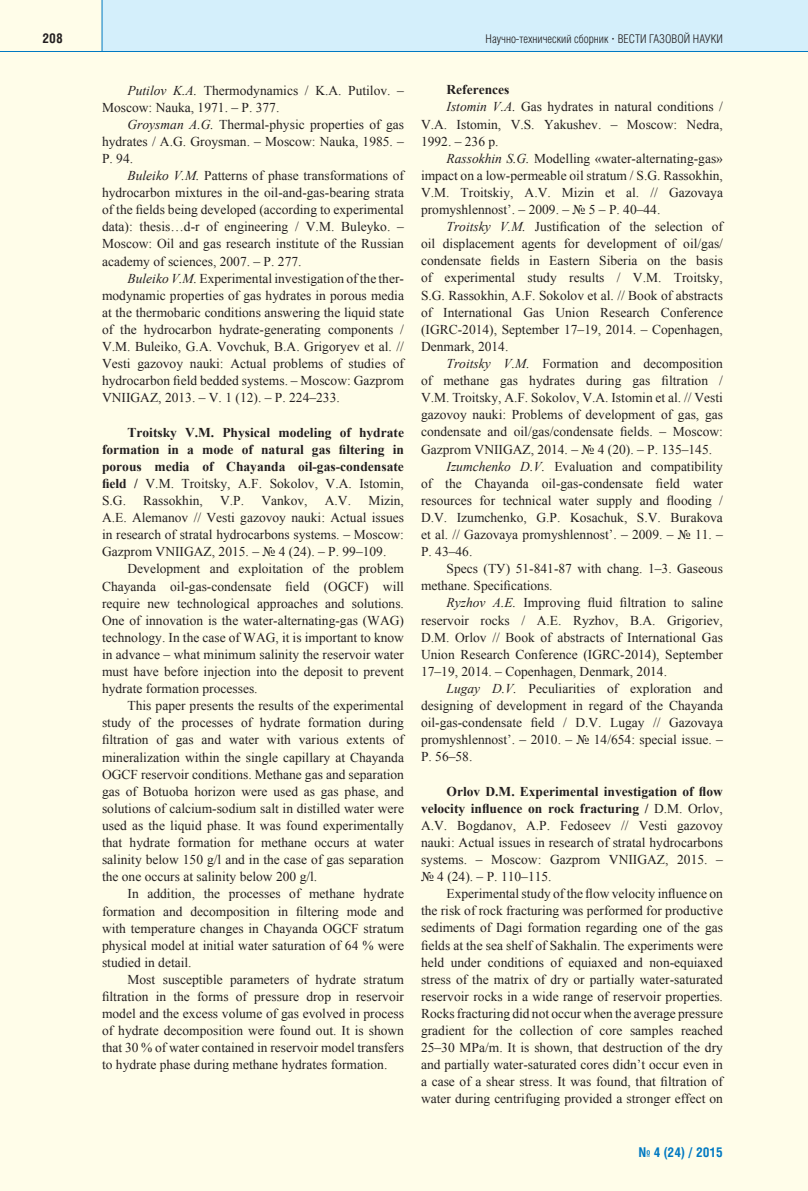
<style>
.page{position:relative;width:808px;height:1191px;background:#fff}
.page>*{position:absolute;margin:0;border:0;box-sizing:border-box;transform-origin:0 0}
.t1{font:13.5px/17.1px "Times New Roman";color:#231f20;text-align:justify}
.t2{font:700 13.5px/17.1px "Times New Roman";color:#231f20;text-align:justify}
.t3{font:700 13.5px "Helios Cond";color:#0079c2}
.t4{font:700 13.5px "Helios Cond";color:#231f20}
.t5{font:300 12px "Helios Cond";color:#231f20}
.s1{font-family:"Times New Roman";font-weight:700}
.s2{font-style:italic}
.s3{font-weight:400}
.s4{font-weight:700}
</style>
<div class="page">
<div style="left:0;top:52px;width:808px;height:1139px;background:#fffde9"></div>
<div style="left:102px;top:0;width:706px;height:51px;background:#d4effb"></div>
<div style="left:0;top:0;width:102px;height:51px;background:#fffde9"></div>
<hr style="left:0;top:51px;width:808px;height:1px;background:#0079c2">
<hr style="left:102px;top:0;width:1px;height:51px;background:#0079c2">
<p class="t4" style="left:42px;top:33px;width:22px">208</p>
<p class="t5" style="left:486px;top:34px;width:239px">Научно-технический сборник <span class="s1">·</span> ВЕСТИ ГАЗОВОЙ НАУКИ</p>
<p class="t1" style="left:102px;top:81px;width:303px;text-indent:26px"><span class="s2">Putilov K.A.</span> Thermodynamics / K.A. Putilov. –<br>Moscow: Nauka, 1971. – P. 377.</p>
<p class="t1" style="left:102px;top:116px;width:303px;text-indent:26px"><span class="s2">Groysman A.G.</span> Thermal-physic properties of gas hydrates / A.G. Groysman. – Moscow: Nauka, 1985. – P. 94.</p>
<p class="t1" style="left:102px;top:167px;width:303px;text-indent:26px"><span class="s2">Buleiko V.M.</span> Patterns of phase transformations of hydrocarbon mixtures in the oil-and-gas-bearing strata of the fields being developed (according to experimental data): thesis…d-r of engineering / V.M. Buleyko. – Moscow: Oil and gas research institute of the Russian academy of sciences, 2007. – P. 277.</p>
<p class="t1" style="left:102px;top:269px;width:303px;text-indent:26px"><span class="s2">Buleiko V.M.</span> Experimental investigation of the ther&shy;modynamic properties of gas hydrates in porous media at the thermobaric conditions answering the liquid state of the hydrocarbon hydrate-generating components / V.M. Buleiko, G.A. Vovchuk, B.A. Grigoryev et al. // Vesti gazovoy nauki: Actual problems of studies of hydrocarbon field bedded systems. – Moscow: Gazprom VNIIGAZ, 2013. – V. 1 (12). – P. 224–233.</p>
<p class="t2" style="left:102px;top:423px;width:303px;text-indent:26px">Troitsky V.M. Physical modeling of hydrate formation in a mode of natural gas filtering in porous media of Chayanda oil-gas-condensate field / <span class="s3">V.M. Troitsky, A.F. Sokolov, V.A. Istomin, S.G.</span></p>
<p class="t1" style="left:102px;top:492px;width:303px;text-indent:266px">Mizin, A.E. Alemanov // Vesti gazovoy nauki: Actual issues in research of stratal hydrocarbons systems. – Moscow:<br>Gazprom VNIIGAZ, 2015. – № 4 (24). – P. 99–109.</p>
<p class="t1" style="left:102px;top:560px;width:303px;text-indent:26px">Development and exploitation of the problem Chayanda oil-gas-condensate field (OGCF) will require new technological approaches and solutions.<br>One of innovation is the water-alternating-gas (WAG) technology. In the case of WAG, it is important to know in advance – what minimum salinity the reservoir water must have before injection into the deposit to prevent hydrate formation processes.</p>
<p class="t1" style="left:102px;top:697px;width:303px;text-indent:26px">This paper presents the results of the experimental study of the processes of hydrate formation during filtration of gas and water with various extents of mineralization within the single capillary at Chayanda OGCF reservoir conditions. Methane gas and separation gas of Botuoba horizon were used as gas phase, and solutions of calcium-sodium salt in distilled water were used as the liquid phase. It was found experimentally that hydrate formation for methane occurs at water salinity below 150 g/l and in the case of gas separation the one occurs at salinity below 200 g/l.</p>
<p class="t1" style="left:102px;top:885px;width:303px;text-indent:26px">In addition, the processes of methane hydrate formation and decomposition in filtering mode and with temperature changes in Chayanda OGCF stratum physical model at initial water saturation of 64 % were studied in detail.</p>
<p class="t1" style="left:102px;top:971px;width:303px;text-indent:26px">Most susceptible parameters of hydrate stratum filtration in the forms of pressure drop in reservoir model and the excess volume of gas evolved in process of hydrate decomposition were found out. It is shown that 30 % of water contained in reservoir model transfers to hydrate phase during methane hydrates formation.</p>
<p class="t1" style="left:143px;top:492px;width:61px">Rassokhin,</p>
<p class="t1" style="left:220px;top:492px;width:26px">V.P.</p>
<p class="t1" style="left:261px;top:492px;width:48px">Vankov,</p>
<p class="t1" style="left:325px;top:492px;width:28px">A.V.</p>
<p class="t2" style="left:446px;top:81px;width:64px">References</p>
<p class="t1" style="left:446px;top:98px;width:278px"><span class="s2">Istomin V.A.</span> Gas hydrates in natural conditions /</p>
<p class="t1" style="left:421px;top:115px;width:303px">V.A. Istomin, V.S. Yakushev. – Moscow: Nedra,</p>
<p class="t1" style="left:421px;top:132px;width:79px">1992. – 236 p.</p>
<p class="t1" style="left:446px;top:150px;width:278px"><span class="s2">Rassokhin S.G.</span> Modelling «water-alternating-gas»</p>
<p class="t1" style="left:421px;top:167px;width:303px">impact on a low-permeable oil stratum / S.G. Rassokhin,</p>
<p class="t1" style="left:421px;top:184px;width:303px">V.M. Troitskiy, A.V. Mizin et al. // Gazovaya</p>
<p class="t1" style="left:421px;top:201px;width:241px">promyshlennost’. – 2009. – № 5 – P. 40–44.</p>
<p class="t1" style="left:446px;top:218px;width:278px"><span class="s2">Troitsky V.M.</span> Justification of the selection of</p>
<p class="t1" style="left:421px;top:235px;width:303px">oil displacement agents for development of oil/gas/</p>
<p class="t1" style="left:421px;top:252px;width:303px">condensate fields in Eastern Siberia on the basis</p>
<p class="t1" style="left:421px;top:269px;width:303px">of experimental study results / V.M. Troitsky,</p>
<p class="t1" style="left:421px;top:286px;width:303px">S.G. Rassokhin, A.F. Sokolov et al. // Book of abstracts</p>
<p class="t1" style="left:421px;top:303px;width:303px">of International Gas Union Research Conference</p>
<p class="t1" style="left:421px;top:321px;width:303px">(IGRC-2014), September 17–19, 2014. – Copenhagen,</p>
<p class="t1" style="left:421px;top:338px;width:89px">Denmark, 2014.</p>
<p class="t1" style="left:446px;top:355px;width:278px"><span class="s2">Troitsky V.M.</span> Formation and decomposition</p>
<p class="t1" style="left:421px;top:372px;width:303px">of methane gas hydrates during gas filtration /</p>
<p class="t1" style="left:421px;top:389px;width:303px">V.M. Troitsky, А.F. Sokolov, V.A. Istomin et al. // Vesti</p>
<p class="t1" style="left:421px;top:406px;width:303px">gazovoy nauki: Problems of development of gas, gas</p>
<p class="t1" style="left:421px;top:423px;width:303px">condensate and oil/gas/condensate fields. – Moscow:</p>
<p class="t1" style="left:421px;top:440px;width:293px">Gazprom VNIIGAZ, 2014. – № 4 (20). – P. 135–145.</p>
<p class="t1" style="left:446px;top:457px;width:278px"><span class="s2">Izumchenko D.V.</span> Evaluation and compatibility</p>
<p class="t1" style="left:421px;top:474px;width:303px">of the Chayanda oil-gas-condensate field water</p>
<p class="t1" style="left:421px;top:492px;width:303px">resources for technical water supply and flooding /</p>
<p class="t1" style="left:421px;top:509px;width:303px">D.V. Izumchenko, G.P. Kosachuk, S.V. Burakova</p>
<p class="t1" style="left:421px;top:526px;width:303px">et al. // Gazovaya promyshlennost’. – 2009. – № 11. –</p>
<p class="t1" style="left:421px;top:543px;width:53px">P. 43–46.</p>
<p class="t1" style="left:446px;top:560px;width:278px">Specs (ТУ) 51-841-87 with chang. 1–3. Gaseous</p>
<p class="t1" style="left:421px;top:577px;width:133px">methane. Specifications.</p>
<p class="t1" style="left:446px;top:594px;width:278px"><span class="s2">Ryzhov A.E.</span> Improving fluid filtration to saline</p>
<p class="t1" style="left:421px;top:611px;width:303px">reservoir rocks / A.E. Ryzhov, B.A. Grigoriev,</p>
<p class="t1" style="left:421px;top:628px;width:303px">D.M. Orlov // Book of abstracts of International Gas</p>
<p class="t1" style="left:421px;top:645px;width:303px">Union Research Conference (IGRC-2014), September</p>
<p class="t1" style="left:421px;top:663px;width:247px">17–19, 2014. – Copenhagen, Denmark, 2014.</p>
<p class="t1" style="left:446px;top:680px;width:278px"><span class="s2">Lugay D.V.</span> Peculiarities of exploration and</p>
<p class="t1" style="left:421px;top:697px;width:303px">designing of development in regard of the Chayanda</p>
<p class="t1" style="left:421px;top:714px;width:303px">oil-gas-condensate field / D.V. Lugay // Gazovaya</p>
<p class="t1" style="left:421px;top:731px;width:303px">promyshlennost’. – 2010. – № 14/654: special issue. –</p>
<p class="t1" style="left:421px;top:748px;width:53px">P. 56–58.</p>
<p class="t1" style="left:421px;top:782px;width:303px;text-indent:26px"><span class="s4">Orlov D.M. Experimental investigation of flow velocity influence on rock fracturing /</span> D.M. Orlov, A.V. Bogdanov, A.P. Fedoseev // Vesti gazovoy nauki: Actual issues in research of stratal hydrocarbons systems. – Moscow: Gazprom VNIIGAZ, 2015. – № 4 (24). – P. 110–115.</p>
<p class="t1" style="left:421px;top:885px;width:303px;text-indent:26px">Experimental study of the flow velocity influence on the risk of rock fracturing was performed for productive sediments of Dagi formation regarding one of the gas fields at the sea shelf of Sakhalin. The experiments were held under conditions of equiaxed and non-equiaxed stress of the matrix of dry or partially water-saturated reservoir rocks in a wide range of reservoir properties.<br>Rocks fracturing did not occur when the average pressure gradient for the collection of core samples reached 25–30 MPa/m. It is shown, that destruction of the dry and partially water-saturated cores didn’t occur even in a case of a shear stress. It was found, that filtration of water during centrifuging provided a stronger effect on</p>
<p class="t3" style="left:639px;top:1147px;width:86px">№ 4 (24) / 2015</p>
</div>
